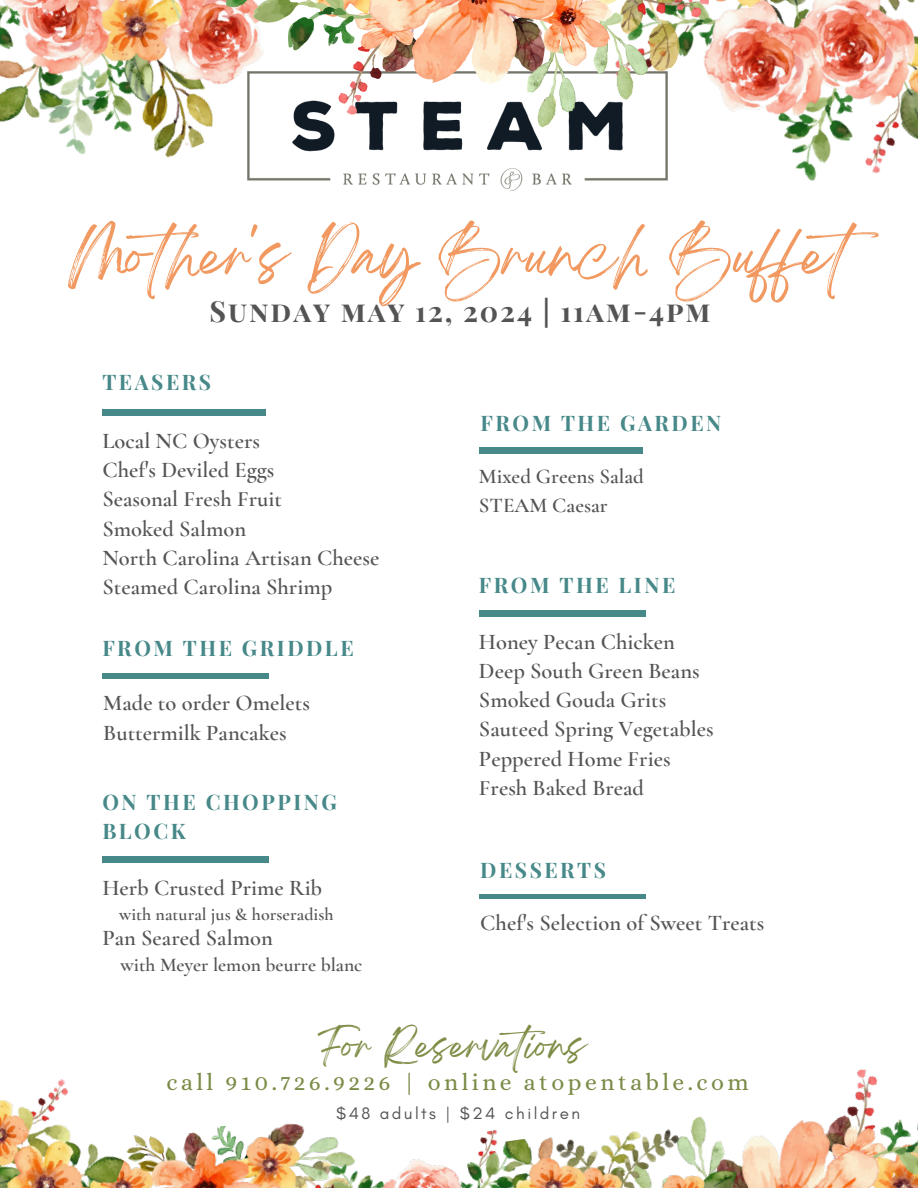
<style>
.page{position:relative;width:918px;height:1188px;background:#fff}
.page>*{position:absolute;margin:0;border:0;box-sizing:border-box;transform-origin:0 0}
.t1{font:51.75px "Breathing";color:#f19960}
.t2{font:32.7px "Breathing";color:#7e8d46}
.t3{font:700 28.5px "Playfair Display SC";letter-spacing:.07em;color:#545454}
.t4{font:23.7px "Alice";letter-spacing:.145em;color:#7a8b46}
.t5{font:600 22.5px/29.2px "Cormorant Garamond";color:#545454}
.t6{font:700 21px/29.2px "Playfair Display SC";letter-spacing:.12em;color:#478889}
.t7{font:600 21px "Cormorant Garamond";color:#545454}
.t8{font:600 19.5px "Cormorant Garamond";color:#545454}
.t9{font:600 18px "Cormorant Garamond";color:#545454}
.t10{font:16.95px "Glacial Indifference";letter-spacing:.145em;color:#545454}
</style>
<div class="page">
<div style="left:102px;top:410px;width:163px;height:5px;background:#478889"></div>
<div style="left:479px;top:448px;width:163px;height:6px;background:#478889"></div>
<img style="left:305px;top:126px;width:278px;height:65px">
<div style="left:479px;top:894px;width:166px;height:5px;background:#478889"></div>
<img style="left:0;top:0;width:305px;height:181px">
<img style="left:584px;top:0;width:334px;height:181px">
<img style="left:227px;top:0;width:481px;height:126px">
<img style="left:143px;top:1123px;width:149px;height:65px">
<img style="left:219px;top:1124px;width:275px;height:64px">
<img style="left:768px;top:1069px;width:150px;height:119px">
<img style="left:494px;top:1116px;width:274px;height:72px">
<img style="left:0;top:1079px;width:143px;height:109px">
<div style="left:102px;top:857px;width:167px;height:5px;background:#478889"></div>
<div style="left:479px;top:611px;width:166px;height:6px;background:#478889"></div>
<div style="left:102px;top:673px;width:167px;height:6px;background:#478889"></div>
<p class="t1" style="left:68px;top:240px;width:836px">Mother's Day Brunch Buffet</p>
<h4 class="t3" style="left:210px;top:291px;width:503px">Sunday may 12, 2024 | 11am-4pm</h4>
<p class="t6" style="left:102px;top:367px;width:110px">TEASERS</p>
<p class="t5" style="left:102px;top:426px;width:159px">Local NC Oysters</p>
<p class="t5" style="left:102px;top:455px;width:181px">Chef's Deviled Eggs<br>Seasonal Fresh Fruit<br>Smoked Salmon</p>
<p class="t5" style="left:102px;top:543px;width:279px">North Carolina Artisan Cheese<br>Steamed Carolina Shrimp</p>
<p class="t6" style="left:102px;top:633px;width:253px">FROM THE GRIDDLE</p>
<h2 class="t5" style="left:103px;top:689px;width:208px">Made to order Omelets<br>Buttermilk Pancakes</h2>
<p class="t6" style="left:102px;top:786px;width:236px">ON THE CHOPPING<br>BLOCK</p>
<h6 class="t5" style="left:102px;top:873px;width:221px">Herb Crusted Prime Rib</h6>
<p class="t9" style="left:119px;top:903px;width:216px">with natural jus &amp; horseradish</p>
<h4 class="t5" style="left:102px;top:924px;width:172px">Pan Seared Salmon</h4>
<h6 class="t8" style="left:121px;top:953px;width:243px">with Meyer lemon beurre blanc</h6>
<h1 class="t6" style="left:481px;top:408px;width:242px">FROM THE GARDEN</h1>
<h3 class="t7" style="left:479px;top:464px;width:167px">Mixed Greens Salad</h3>
<h6 class="t7" style="left:479px;top:493px;width:130px">STEAM Caesar</h6>
<p class="t6" style="left:479px;top:569px;width:198px">FROM THE LINE</p>
<h4 class="t5" style="left:479px;top:627px;width:236px">Honey Pecan Chicken<br>Deep South Green Beans<br>Smoked Gouda Grits<br>Sauteed Spring Vegetables<br>Peppered Home Fries<br>Fresh Baked Bread</h4>
<p class="t6" style="left:480px;top:855px;width:127px">DESSERTS</p>
<h6 class="t5" style="left:480px;top:908px;width:286px">Chef's Selection of Sweet Treats</h6>
<p class="t2" style="left:318px;top:1035px;width:270px">For Reservations</p>
<h4 class="t4" style="left:167px;top:1068px;width:584px">call 910.726.9226 | online atopentable.com</h4>
<h4 class="t10" style="left:336px;top:1103px;width:245px">$48 adults | $24 children</h4>
</div>
